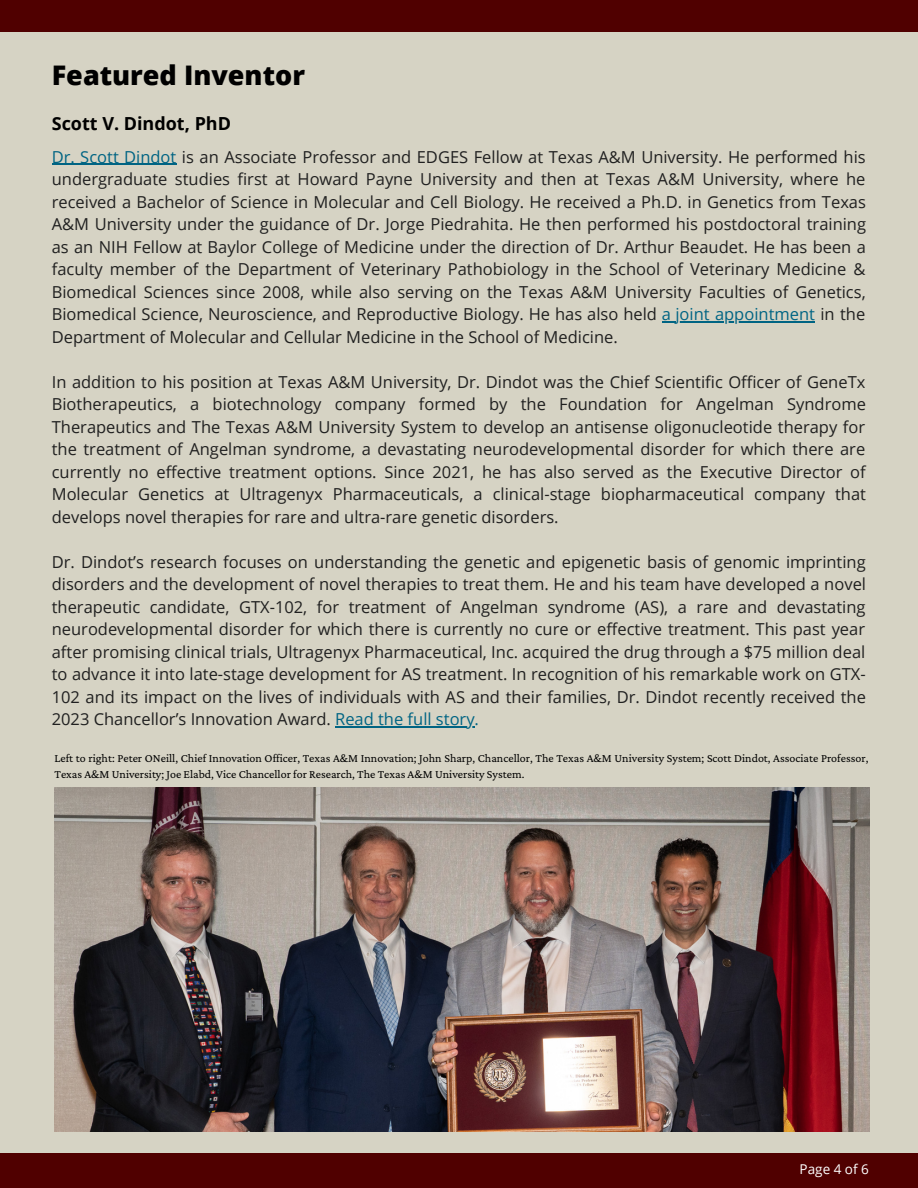
<style>
.page{position:relative;width:918px;height:1188px;background:#d6d3c4}
.page>*{position:absolute;margin:0;border:0;box-sizing:border-box;transform-origin:0 0}
.t1{font:800 27px "Open Sans";color:#000}
.t2{font:700 18px "Open Sans";color:#000}
.t3{font:16.5px/22.5px "Open Sans";color:#202020;text-align:justify}
.t4{font:13.5px "Open Sans";color:#fff}
.t5{font:12px/16px "Crimson Pro";color:#000}
.s1{color:#006483}
</style>
<div class="page">
<hr style="left:52px;top:164px;width:124px;height:1px;background:#006483">
<svg style="left:662px;top:321px;width:13px;height:1px"></svg>
<hr style="left:675px;top:321px;width:140px;height:1px;background:#006483">
<hr style="left:335px;top:726px;width:140px;height:1px;background:#006483">
<img style="left:55px;top:788px;width:814px;height:344px">
<div style="left:0;top:1153px;width:918px;height:35px;background:#500000"></div>
<div style="left:0;top:0;width:918px;height:32px;background:#500000"></div>
<p class="t1" style="left:52px;top:56px;width:255px">Featured Inventor</p>
<p class="t2" style="left:52px;top:111px;width:181px">Scott V. Dindot, PhD</p>
<p class="t3" style="left:52px;top:145px;width:816px"><span class="s1">Dr. Scott Dindot</span> is an Associate Professor and EDGES Fellow at Texas A&amp;M University. He performed his undergraduate studies first at Howard Payne University and then at Texas A&amp;M University, where he received a Bachelor of Science in Molecular and Cell Biology. He received a Ph.D. in Genetics from Texas A&amp;M University under the guidance of Dr. Jorge Piedrahita. He then performed his postdoctoral training as an NIH Fellow at Baylor College of Medicine under the direction of Dr. Arthur Beaudet. He has been a faculty member of the Department of Veterinary Pathobiology in the School of Veterinary Medicine &amp; Biomedical Sciences since 2008, while also serving on the Texas A&amp;M University Faculties of Genetics, Biomedical Science, Neuroscience, and Reproductive Biology. He has also held <span class="s1">a joint appointment</span> in the Department of Molecular and Cellular Medicine in the School of Medicine.</p>
<p class="t3" style="left:52px;top:370px;width:816px">In addition to his position at Texas A&amp;M University, Dr. Dindot was the Chief Scientific Officer of GeneTx Biotherapeutics, a biotechnology company formed by the Foundation for Angelman Syndrome Therapeutics and The Texas A&amp;M University System to develop an antisense oligonucleotide therapy for the treatment of Angelman syndrome, a devastating neurodevelopmental disorder for which there are currently no effective treatment options. Since 2021, he has also served as the Executive Director of Molecular Genetics at Ultragenyx Pharmaceuticals, a clinical-stage biopharmaceutical company that develops novel therapies for rare and ultra-rare genetic disorders.</p>
<p class="t3" style="left:52px;top:550px;width:816px">Dr. Dindot’s research focuses on understanding the genetic and epigenetic basis of genomic imprinting disorders and the development of novel therapies to treat them. He and his team have developed a novel therapeutic candidate, GTX-102, for treatment of Angelman syndrome (AS), a rare and devastating neurodevelopmental disorder for which there is currently no cure or effective treatment. This past year after promising clinical trials, Ultragenyx Pharmaceutical, Inc. acquired the drug through a $75 million deal to advance it into late-stage development for AS treatment. In recognition of his remarkable work on GTX-102 and its impact on the lives of individuals with AS and their families, Dr. Dindot recently received the 2023 Chancellor’s Innovation Award. <span class="s1">Read the full story.</span></p>
<p class="t5" style="left:55px;top:750px;width:815px">Left to right: Peter ONeill, Chief Innovation Officer, Texas A&amp;M Innovation; John Sharp, Chancellor, The Texas A&amp;M University System; Scott Dindot, Associate Professor,<br>Texas A&amp;M University; Joe Elabd, Vice Chancellor for Research, The Texas A&amp;M University System.</p>
<p class="t4" style="left:800px;top:1159px;width:71px">Page 4 of 6</p>
</div>
